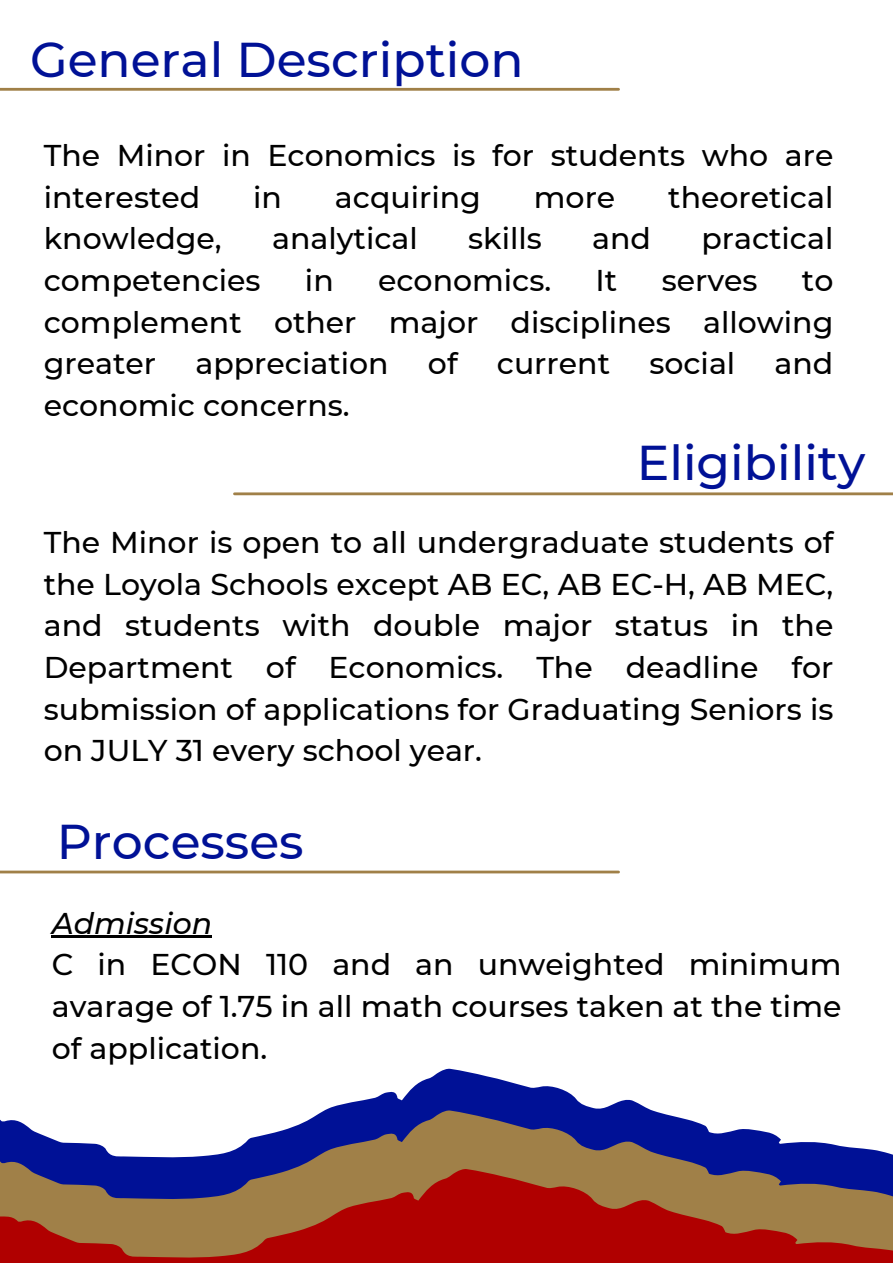
<style>
.page{position:relative;width:893px;height:1263px;background:#fff}
.page>*{position:absolute;margin:0;border:0;box-sizing:border-box;transform-origin:0 0}
.t1{font:500 48.75px "Montserrat";color:#001196}
.t2{font:500 30px/41.6px "Montserrat";color:#000;text-align:justify}
.t3{font:italic 500 30px "Montserrat";color:#000}
</style>
<div class="page">
<svg style="left:325px;top:1068px;width:326px;height:42px"></svg>
<svg style="left:0;top:1110px;width:893px;height:59px"></svg>
<svg style="left:0;top:1169px;width:893px;height:94px;background:#983c2f"></svg>
<hr style="left:0;top:88px;width:618px;height:3px;background:#a08048">
<hr style="left:234px;top:492px;width:659px;height:3px;background:#a08048">
<hr style="left:0;top:870px;width:618px;height:3px;background:#a08048">
<hr style="left:52px;top:935px;width:160px;height:3px;background:#000">
<h1 class="t1" style="left:30px;top:30px;width:495px">General Description</h1>
<p class="t2" style="left:44px;top:134px;width:791px">The Minor in Economics is for students who are interested</p>
<p class="t2" style="left:253px;top:176px;width:30px">in</p>
<p class="t2" style="left:335px;top:176px;width:147px">acquiring</p>
<p class="t2" style="left:534px;top:176px;width:83px">more</p>
<p class="t2" style="left:668px;top:176px;width:167px">theoretical</p>
<p class="t2" style="left:44px;top:218px;width:179px">knowledge,</p>
<p class="t2" style="left:272px;top:218px;width:147px">analytical</p>
<p class="t2" style="left:468px;top:218px;width:75px">skills</p>
<p class="t2" style="left:592px;top:218px;width:60px">and</p>
<p class="t2" style="left:701px;top:218px;width:134px">practical</p>
<p class="t2" style="left:44px;top:259px;width:218px">competencies</p>
<p class="t2" style="left:305px;top:259px;width:30px">in</p>
<p class="t2" style="left:378px;top:259px;width:175px">economics.</p>
<p class="t2" style="left:595px;top:259px;width:23px">It</p>
<p class="t2" style="left:661px;top:259px;width:97px">serves</p>
<p class="t2" style="left:44px;top:259px;width:791px;text-indent:758px">to complement other major disciplines allowing greater</p>
<p class="t2" style="left:195px;top:343px;width:195px">appreciation</p>
<p class="t2" style="left:428px;top:343px;width:31px">of</p>
<p class="t2" style="left:497px;top:343px;width:115px">current</p>
<p class="t2" style="left:649px;top:343px;width:87px">social</p>
<p class="t2" style="left:774px;top:343px;width:60px">and</p>
<p class="t2" style="left:44px;top:384px;width:307px">economic concerns.</p>
<h1 class="t1" style="left:637px;top:433px;width:230px">Eligibility</h1>
<p class="t2" style="left:44px;top:521px;width:791px">The Minor is open to all undergraduate students of the Loyola Schools except AB EC, AB EC-H, AB MEC, and students with double major status in the Department of Economics. The deadline for submission of applications for Graduating Seniors is on JULY 31 every school year.</p>
<h1 class="t1" style="left:57px;top:811px;width:248px">Processes</h1>
<p class="t3" style="left:52px;top:905px;width:162px">Admission</p>
<p class="t2" style="left:52px;top:944px;width:791px">C in ECON 110 and an unweighted minimum avarage of 1.75 in all math courses taken at the time of application.</p>
</div>
